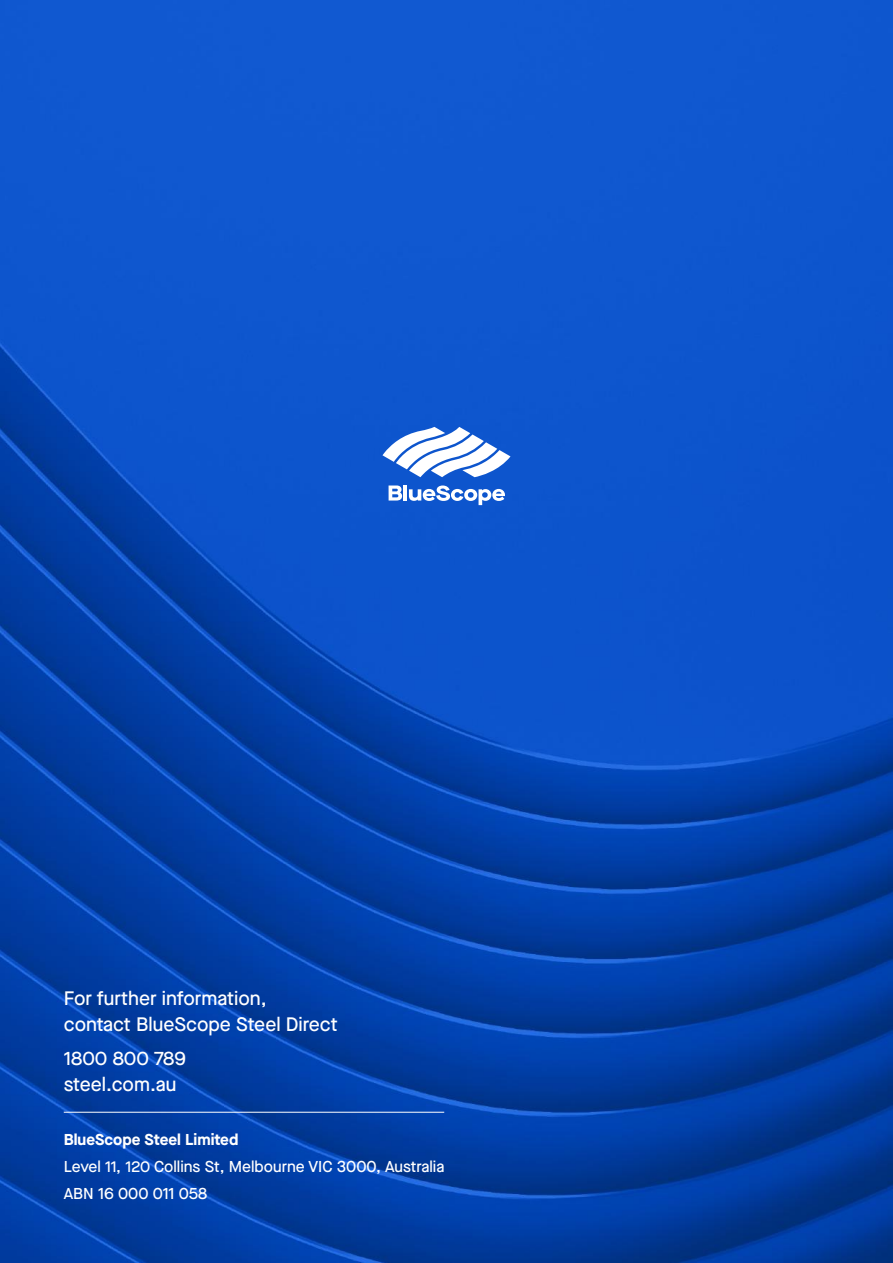
<style>
.page{position:relative;width:893px;height:1263px;background:#fff}
.page>*{position:absolute;margin:0;border:0;box-sizing:border-box;transform-origin:0 0}
.t1{font:500 19.5px/25.5px "Maison Neue";color:#fff}
.t2{font:500 15.75px/27.3px "Maison Neue";color:#fff}
.t3{font:700 15.75px "Maison Neue";color:#fff}
</style>
<div class="page">
<img style="left:0;top:0;width:893px;height:1263px">
<svg style="left:382px;top:427px;width:128px;height:50px"></svg>
<svg style="left:389px;top:485px;width:13px;height:15px"></svg>
<hr style="left:404px;top:485px;width:3px;height:15px;background:#fff">
<svg style="left:409px;top:485px;width:96px;height:20px"></svg>
<hr style="left:64px;top:1112px;width:380px;height:1px;background:#fff">
<p class="t1" style="left:64px;top:985px;width:275px">For further information, contact BlueScope Steel Direct</p>
<p class="t1" style="left:64px;top:1045px;width:124px">1800 800 789 steel.com.au</p>
<p class="t3" style="left:64px;top:1128px;width:176px">BlueScope Steel Limited</p>
<p class="t2" style="left:64px;top:1152px;width:382px">Level 11, 120 Collins St, Melbourne VIC 3000, Australia<br>ABN 16 000 011 058</p>
</div>
